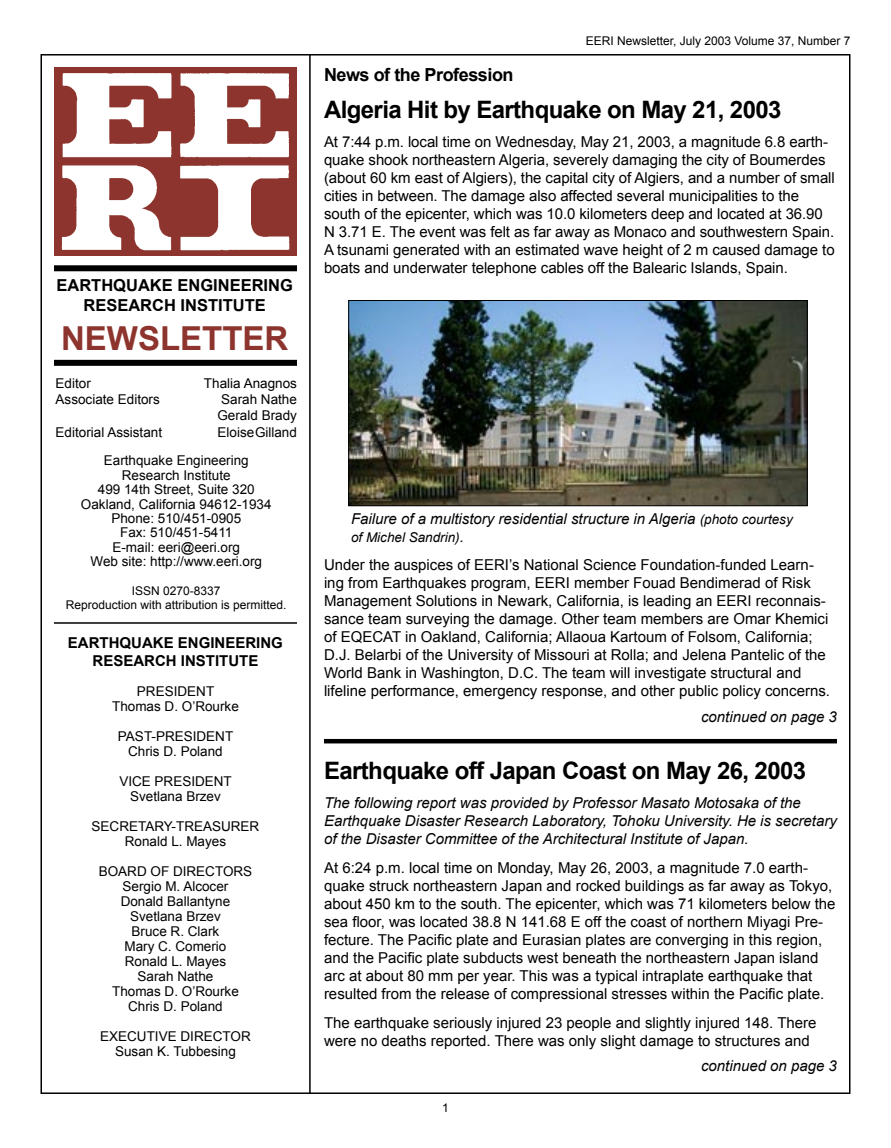
<style>
.page{position:relative;width:891px;height:1148px;background:#fff}
.page>*{position:absolute;margin:0;border:0;box-sizing:border-box;transform-origin:0 0}
.t1{font:700 33px "Arial";color:#8c342d}
.Head{font:700 24px "Arial";letter-spacing:-.025em;color:#000}
.Head_2{font:700 18px "Arial";letter-spacing:-.025em;color:#000}
.t2{font:700 16.5px "Arial";color:#000}
.Body_Text{font:15px/18px "Arial";color:#000}
.Body_Text-2{font:italic 15px/18px "Arial";color:#000}
.Head-2{font:italic 15px "Arial";color:#000}
.Body_Text-3{font:700 15px/18px "Arial";color:#000;text-align:center}
.Body_Text-4{font:13.5px/15px "Arial";color:#000;text-align:center}
.Head-3{font:italic 13.5px "Arial";color:#000}
.t3{font:12px "Arial";color:#000}
.s1{font-size:13.5px}
.s2{font-size:15px}
</style>
<div class="page">
<hr style="left:309px;top:55px;width:2px;height:1038px;background:#000">
<img style="left:54px;top:67px;width:243px;height:189px">
<div style="left:54px;top:265px;width:243px;height:6px;background:#000"></div>
<div style="left:54px;top:360px;width:243px;height:6px;background:#000"></div>
<hr style="left:54px;top:622px;width:243px;height:1px;background:#000">
<hr style="left:324px;top:739px;width:513px;height:4px;background:#000">
<img style="left:350px;top:302px;width:456px;height:202px">
<div style="left:348px;top:300px;width:460px;height:206px;border:1px solid #000"></div>
<p class="t2" style="left:56px;top:274px;width:238px">EARTHQUAKE ENGINEERING</p>
<p class="t2" style="left:83px;top:294px;width:184px">RESEARCH INSTITUTE</p>
<p class="t1" style="left:61px;top:315px;width:229px">NEWSLETTER</p>
<p class="Body_Text-4" style="left:56px;top:376px;width:37px">Editor</p>
<p class="Body_Text-4" style="left:204px;top:376px;width:95px">Thalia Anagnos</p>
<p class="Body_Text-4" style="left:56px;top:392px;width:106px">Associate Editors</p>
<p class="Body_Text-4" style="left:221px;top:392px;width:77px">Sarah Nathe</p>
<p class="Body_Text-4" style="left:217px;top:408px;width:81px">Gerald Brady</p>
<p class="Body_Text-4" style="left:56px;top:424px;width:108px">Editorial Assistant</p>
<p class="Body_Text-4" style="left:218px;top:424px;width:81px">Eloise Gilland</p>
<p class="Body_Text-4" style="left:104px;top:453px;width:146px;line-height:14.4px">Earthquake Engineering<br>Research Institute</p>
<p class="Body_Text-4" style="left:98px;top:482px;width:158px">499 14th Street, Suite 320</p>
<p class="Body_Text-4" style="left:81px;top:496px;width:192px">Oakland, California 94612-1934</p>
<p class="Body_Text-4" style="left:111px;top:511px;width:131px">Phone: 510/451-0905</p>
<p class="Body_Text-4" style="left:120px;top:525px;width:114px">Fax: 510/451-5411</p>
<p class="Body_Text-4" style="left:112px;top:539px;width:129px">E-mail: eeri@eeri.org</p>
<p class="Body_Text-4" style="left:91px;top:554px;width:173px">Web site: http://www.eeri.org</p>
<p class="t3" style="left:132px;top:582px;width:90px">ISSN 0270-8337</p>
<p class="t3" style="left:66px;top:597px;width:222px">Reproduction with attribution is permitted.</p>
<p class="Body_Text-3" style="left:68px;top:634px;width:217px">EARTHQUAKE ENGINEERING<br>RESEARCH INSTITUTE</p>
<p class="Body_Text-4" style="left:112px;top:684px;width:128px">PRESIDENT<br>Thomas D. O’Rourke</p>
<p class="Body_Text-4" style="left:118px;top:729px;width:117px">PAST-PRESIDENT<br>Chris D. Poland</p>
<p class="Body_Text-4" style="left:119px;top:774px;width:114px">VICE PRESIDENT<br>Svetlana Brzev</p>
<p class="Body_Text-4" style="left:92px;top:819px;width:169px">SECRETARY-TREASURER<br>Ronald L. Mayes</p>
<p class="Body_Text-4" style="left:99px;top:864px;width:155px">BOARD OF DIRECTORS<br>Sergio M. Alcocer<br>Donald Ballantyne<br>Svetlana Brzev<br>Bruce R. Clark<br>Mary C. Comerio<br>Ronald L. Mayes<br>Sarah Nathe<br>Thomas D. O’Rourke<br>Chris D. Poland</p>
<p class="Body_Text-4" style="left:100px;top:1029px;width:152px">EXECUTIVE DIRECTOR<br>Susan K. Tubbesing</p>
<p class="t3" style="left:586px;top:32px;width:266px">EERI Newsletter, July 2003 Volume 37, Number 7</p>
<p class="Head_2" style="left:324px;top:62px;width:191px">News of the Profession</p>
<p class="Head" style="left:324px;top:93px;width:459px">Algeria Hit by Earthquake on May 21, 2003</p>
<p class="Body_Text" style="left:324px;top:133px;width:512px">At 7:44 p.m. local time on Wednesday, May 21, 2003, a magnitude 6.8 earth&shy;quake shook northeastern Algeria, severely damaging the city of Boumerdes (about 60 km east of Algiers), the capital city of Algiers, and a number of small cities in between. The damage also affected several municipalities to the south of the epicenter, which was 10.0 kilometers deep and located at 36.90<br>N 3.71 E. The event was felt as far away as Monaco and southwestern Spain.<br>A tsunami generated with an estimated wave height of 2 m caused damage to boats and underwater telephone cables off the Balearic Islands, Spain.</p>
<p class="Head-2" style="left:351px;top:509px;width:443px">Failure of a multistory residential structure in Algeria <span class="s1">(photo courtesy</span></p>
<p class="Head-3" style="left:351px;top:528px;width:114px">of Michel Sandrin)<span class="s2">.</span></p>
<p class="Body_Text" style="left:324px;top:556px;width:508px">Under the auspices of EERI’s National Science Foundation-funded Learn&shy;ing from Earthquakes program, EERI member Fouad Bendimerad of Risk Management Solutions in Newark, California, is leading an EERI reconnais&shy;sance team surveying the damage. Other team members are Omar Khemici of EQECAT in Oakland, California; Allaoua Kartoum of Folsom, California; D.J. Belarbi of the University of Missouri at Rolla; and Jelena Pantelic of the World Bank in Washington, D.C. The team will investigate structural and lifeline performance, emergency response, and other public policy concerns.</p>
<p class="Body_Text-2" style="left:701px;top:707px;width:137px">continued on page 3</p>
<p class="Head" style="left:324px;top:754px;width:484px">Earthquake off Japan Coast on May 26, 2003</p>
<p class="Body_Text-2" style="left:324px;top:793px;width:514px">The following report was provided by Professor Masato Motosaka of the<br>Earthquake Disaster Research Laboratory, Tohoku University. He is secretary of the Disaster Committee of the Architectural Institute of Japan.</p>
<p class="Body_Text" style="left:324px;top:858px;width:513px">At 6:24 p.m. local time on Monday, May 26, 2003, a magnitude 7.0 earth&shy;quake struck northeastern Japan and rocked buildings as far away as Tokyo, about 450 km to the south. The epicenter, which was 71 kilometers below the sea floor, was located 38.8 N 141.68 E off the coast of northern Miyagi Pre&shy;fecture. The Pacific plate and Eurasian plates are converging in this region, and the Pacific plate subducts west beneath the northeastern Japan island arc at about 80 mm per year. This was a typical intraplate earthquake that resulted from the release of compressional stresses within the Pacific plate.</p>
<p class="Body_Text" style="left:324px;top:1013px;width:494px">The earthquake seriously injured 23 people and slightly injured 148. There were no deaths reported. There was only slight damage to structures and</p>
<p class="t3" style="left:442px;top:1099px;width:8px">1</p>
<p class="Body_Text-2" style="left:701px;top:1057px;width:137px">continued on page 3</p>
</div>
